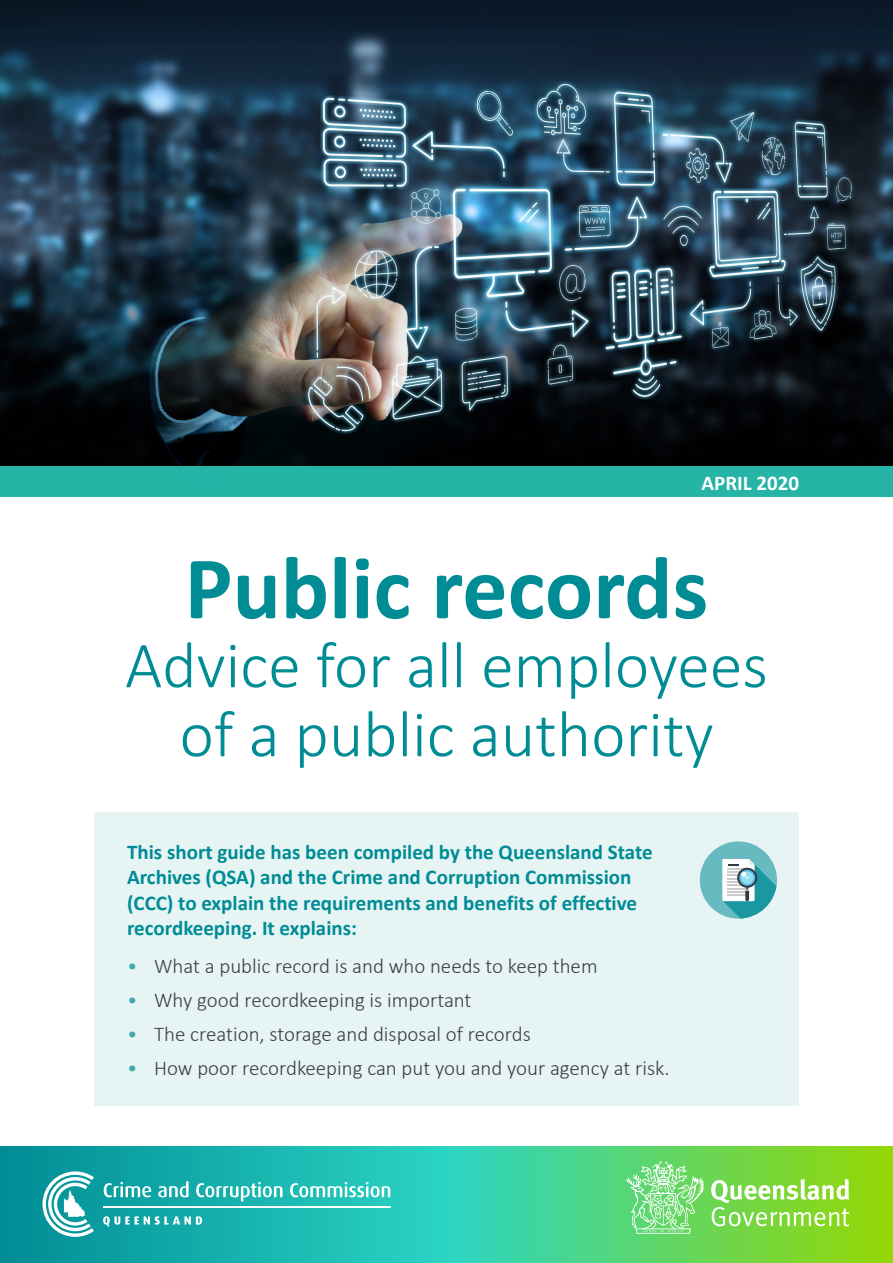
<style>
.page{position:relative;width:893px;height:1263px;background:#fff}
.page>*{position:absolute;margin:0;border:0;box-sizing:border-box;transform-origin:0 0}
.Main_heading{font:700 90px "Calibri";color:#008c95}
.Main_heading-2{font:300 66px/69px "Calibri";color:#008c95;text-align:center}
.Body_text{font:700 21px/25.5px "Calibri";color:#008c95}
.t1{font:300 21px "Calibri";color:#3e3e3f}
.t2{font:700 21px "Calibri";color:#fff}
.s1{color:#40a9af}
</style>
<div class="page">
<img style="left:0;top:0;width:893px;height:467px">
<div style="left:0;top:467px;width:893px;height:30px;background:#25b4a6"></div>
<svg style="left:0;top:1147px;width:893px;height:116px;background:#38c38d"></svg>
<svg style="left:103px;top:1216px;width:99px;height:11px"></svg>
<svg style="left:104px;top:1181px;width:286px;height:20px;background:#52c6c2"></svg>
<hr style="left:103px;top:1206px;width:287px;height:2px;background:#fff">
<svg style="left:43px;top:1171px;width:51px;height:66px"></svg>
<svg style="left:711px;top:1179px;width:138px;height:47px"></svg>
<svg style="left:626px;top:1161px;width:78px;height:73px;background:#87e08c"></svg>
<div style="left:94px;top:812px;width:705px;height:294px;background:#e6f4f4"></div>
<div style="left:700px;top:841px;width:77px;height:77px;background:#66bac0;border-radius:50%"></div>
<svg style="left:722px;top:859px;width:54px;height:59px"></svg>
<p class="t2" style="left:701px;top:468px;width:99px">APRIL 2020</p>
<p class="Main_heading" style="left:185px;top:525px;width:525px">Public records</p>
<p class="Main_heading-2" style="left:125px;top:630px;width:644px">Advice for all employees of a public authority</p>
<p class="Body_text" style="left:127px;top:839px;width:527px">This short guide has been compiled by the Queensland State Archives (QSA) and the Crime and Corruption Commission (CCC) to explain the requirements and benefits of effective recordkeeping. It explains:</p>
<p class="t1" style="left:127px;top:953px;width:472px"><span class="s1">•</span> What a public record is and who needs to keep them</p>
<p class="t1" style="left:127px;top:987px;width:346px"><span class="s1">•</span> Why good recordkeeping is important</p>
<p class="t1" style="left:127px;top:1021px;width:405px"><span class="s1">•</span> The creation, storage and disposal of records</p>
<p class="t1" style="left:127px;top:1054px;width:544px"><span class="s1">•</span> How poor recordkeeping can put you and your agency at risk.</p>
</div>
